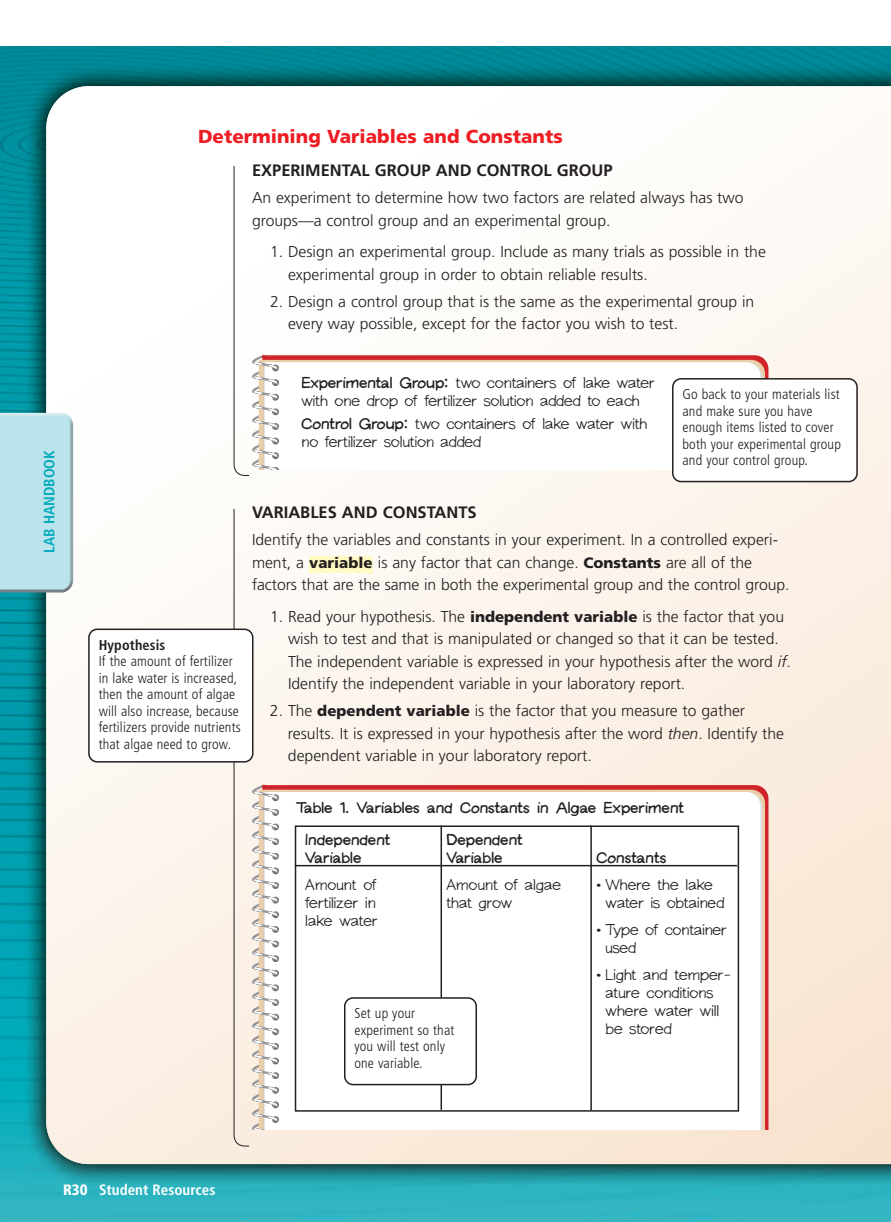
<style>
.page{position:relative;width:891px;height:1222px;background:#fff}
.page>*{position:absolute;margin:0;border:0;box-sizing:border-box;transform-origin:0 0}
.t1{font:900 18.75px "Frutiger";color:#ee1d23}
.t2{font:700 16.5px "Frutiger";color:#231f20}
.t3{font:300 15.75px/22.5px "Frutiger";color:#231f20}
.t4{font:15px/18px "Langer Roman";letter-spacing:-.005em;color:#231f20}
.t5{font:700 15px/18px "Langer";color:#231f20}
.t6{font:700 condensed 15px "Frutiger";color:#fff}
.t7{font:700 condensed 15px "Frutiger";color:#00aabc}
.t8{font:300 condensed 14.25px/16.5px "Frutiger";letter-spacing:.01em;color:#231f20}
.t9{font:700 condensed 14.25px "Frutiger";letter-spacing:.01em;color:#231f20}
.s1{font-family:"Langer";font-weight:700}
.s2{font-weight:900;font-size:15px}
.s3{font-style:italic}
.s4{font-weight:900}
</style>
<div class="page">
<img style="left:0;top:46px;width:891px;height:1176px">
<img style="left:46px;top:86px;width:845px;height:1078px">
<svg style="left:309px;top:555px;width:64px;height:19px"></svg>
<img style="left:0;top:413px;width:73px;height:179px">
<svg style="left:280px;top:355px;width:488px;height:23px;background:#da615a"></svg>
<svg style="left:280px;top:362px;width:480px;height:107px"></svg>
<svg style="left:233px;top:166px;width:47px;height:310px"></svg>
<svg style="left:280px;top:792px;width:480px;height:338px"></svg>
<div style="left:296px;top:826px;width:442px;height:285px;background:#fff"></div>
<div style="left:295px;top:825px;width:444px;height:287px;border:2px solid #231f20"></div>
<hr style="left:441px;top:825px;width:1px;height:285px;background:#231f20">
<hr style="left:590px;top:825px;width:2px;height:285px;background:#231f20">
<hr style="left:295px;top:865px;width:442px;height:1px;background:#231f20">
<div style="left:295px;top:800px;width:420px;height:23px;background:#fff"></div>
<svg style="left:344px;top:997px;width:133px;height:88px"></svg>
<svg style="left:672px;top:378px;width:186px;height:104px"></svg>
<svg style="left:88px;top:509px;width:192px;height:638px"></svg>
<p class="t7" style="left:43px;top:553px;width:104px;rotate:-90deg">LAB HANDBOOK</p>
<p class="t1" style="left:198px;top:129px;width:366px">Determining Variables and Constants</p>
<p class="t2" style="left:252px;top:164px;width:362px">EXPERIMENTAL GROUP AND CONTROL GROUP</p>
<p class="t3" style="left:252px;top:188px;width:493px">An experiment to determine how two factors are related always has two groups—a control group and an experimental group.</p>
<p class="t3" style="left:288px;top:242px;width:479px;text-indent:-18px">1. Design an experimental group. Include as many trials as possible in the experimental group in order to obtain reliable results.</p>
<p class="t3" style="left:288px;top:291px;width:468px;text-indent:-18px">2. Design a control group that is the same as the experimental group in every way possible, except for the factor you wish to test.</p>
<p class="t4" style="left:302px;top:375px;width:355px"><span class="s1">Experimental Group:</span> two containers of lake water with one drop of fertilizer solution added to each</p>
<p class="t4" style="left:302px;top:416px;width:348px"><span class="s1">Control Group:</span> two containers of lake water with no fertilizer solution added</p>
<p class="t8" style="left:683px;top:387px;width:160px">Go back to your materials list and make sure you have enough items listed to cover both your experimental group and your control group.</p>
<p class="t9" style="left:99px;top:639px;width:68px">Hypothesis</p>
<p class="t8" style="left:99px;top:654px;width:144px">If the amount of fertilizer in lake water is increased, then the amount of algae will also increase, because fertilizers provide nutrients that algae need to grow.</p>
<p class="t2" style="left:252px;top:506px;width:226px">VARIABLES AND CONSTANTS</p>
<p class="t3" style="left:252px;top:530px;width:539px">Identify the variables and constants in your experiment. In a controlled experi&shy;ment, a <span class="s2">variable</span> is any factor that can change. <span class="s2">Constants</span> are all of the factors that are the same in both the experimental group and the control group.</p>
<p class="t3" style="left:288px;top:606px;width:504px;text-indent:-18px">1. Read your hypothesis. The <span class="s2">independent variable</span> is the factor that you wish to test and that is manipulated or changed so that it can be tested.<br>The independent variable is expressed in your hypothesis after the word <span class="s3">if</span>.<br>Identify the independent variable in your laboratory report.</p>
<p class="t3" style="left:288px;top:701px;width:498px;text-indent:-18px">2. The <span class="s2">dependent variable</span> is the factor that you measure to gather results. It is expressed in your hypothesis after the word <span class="s3">then</span>. Identify the dependent variable in your laboratory report.</p>
<p class="t5" style="left:296px;top:801px;width:389px">Table 1. Variables and Constants in Algae Experiment</p>
<p class="t5" style="left:305px;top:833px;width:87px">Independent<br>Variable</p>
<p class="t4" style="left:305px;top:877px;width:74px">Amount of fertilizer in lake water</p>
<p class="t5" style="left:446px;top:833px;width:78px">Dependent<br>Variable</p>
<p class="t4" style="left:446px;top:877px;width:116px">Amount of algae that grow</p>
<p class="t8" style="left:354px;top:1006px;width:101px">Set up your experiment so that you will test only one variable.</p>
<p class="t5" style="left:597px;top:851px;width:71px">Constants</p>
<p class="t4" style="left:606px;top:877px;width:121px;text-indent:-9px">• Where the lake water is obtained</p>
<p class="t4" style="left:606px;top:922px;width:123px;text-indent:-9px">• Type of container used</p>
<p class="t4" style="left:606px;top:967px;width:127px;text-indent:-9px">• Light and temper&shy;ature conditions where water will be stored</p>
<p class="t6" style="left:63px;top:1183px;width:154px"><span class="s4">R30</span> Student Resources</p>
</div>
